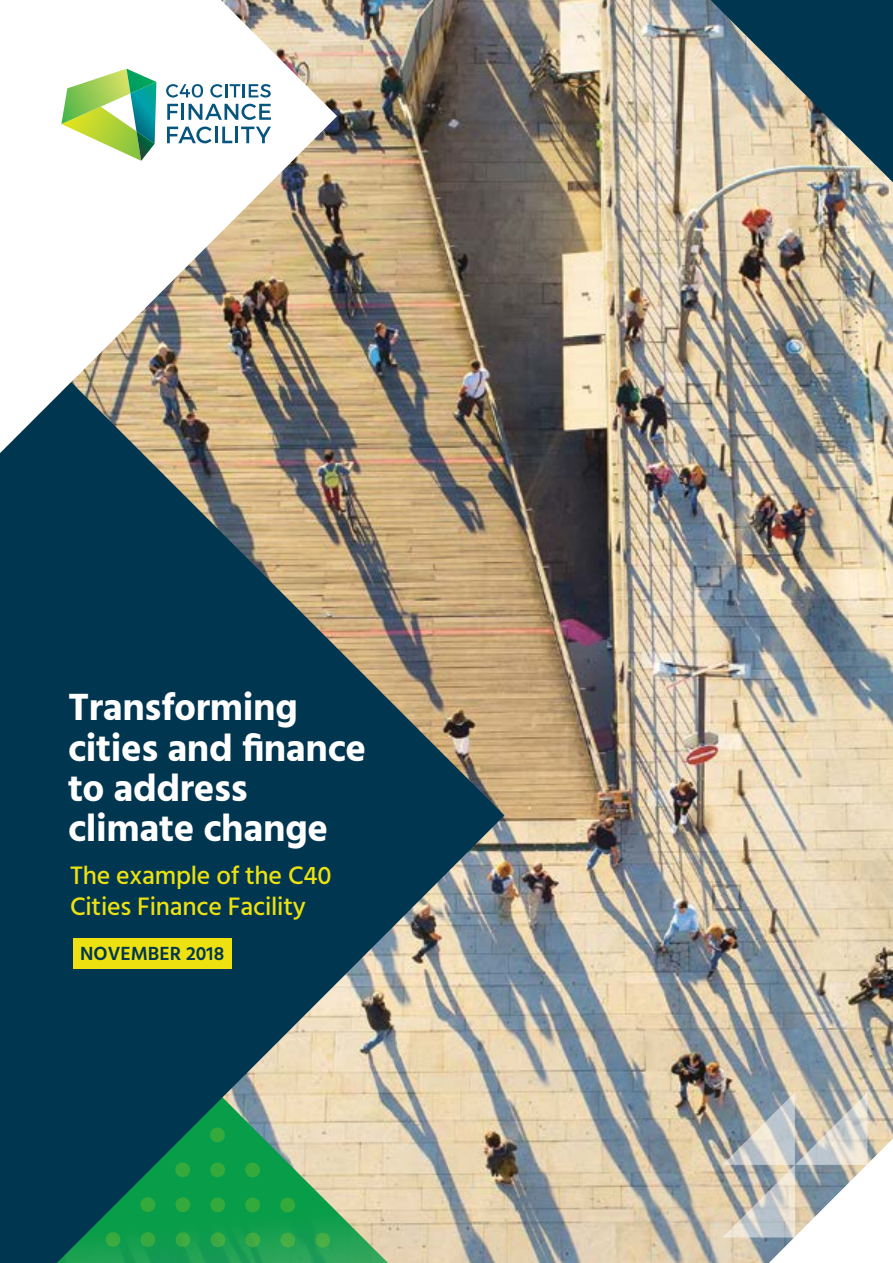
<style>
.page{position:relative;width:893px;height:1263px;background:#fff}
.page>*{position:absolute;margin:0;border:0;box-sizing:border-box;transform-origin:0 0}
.t1{font:700 38.85px/40.3px "Hind";letter-spacing:-.01em;color:#fff}
.t2{font:500 25.95px/30.8px "Hind";letter-spacing:-.01em;color:#ede110}
.t3{font:600 19.5px "Hind";color:#003650}
</style>
<div class="page">
<img style="left:337px;top:0;width:556px;height:1263px">
<svg style="left:710px;top:0;width:183px;height:182px;background:#62797c"></svg>
<img style="left:71px;top:0;width:266px;height:382px">
<svg style="left:61px;top:69px;width:95px;height:92px"></svg>
<img style="left:126px;top:69px;width:30px;height:24px">
<svg style="left:166px;top:84px;width:37px;height:14px"></svg>
<svg style="left:210px;top:84px;width:61px;height:14px"></svg>
<svg style="left:167px;top:127px;width:44px;height:16px"></svg>
<hr style="left:215px;top:126px;width:3px;height:17px;background:#06557e">
<svg style="left:222px;top:127px;width:10px;height:16px"></svg>
<hr style="left:235px;top:127px;width:3px;height:16px;background:#06557e">
<svg style="left:241px;top:127px;width:30px;height:16px"></svg>
<svg style="left:167px;top:104px;width:11px;height:16px"></svg>
<hr style="left:181px;top:104px;width:3px;height:16px;background:#06557e">
<svg style="left:189px;top:104px;width:82px;height:16px"></svg>
<img style="left:0;top:382px;width:504px;height:881px">
<svg style="left:722px;top:1092px;width:171px;height:171px"></svg>
<div style="left:73px;top:939px;width:158px;height:30px;background:#ede110"></div>
<p class="t1" style="left:68px;top:686px;width:300px">Transforming cities and finance to address climate change</p>
<p class="t2" style="left:70px;top:861px;width:263px">The example of the C40<br>Cities Finance Facility</p>
<p class="t3" style="left:80px;top:940px;width:146px">NOVEMBER 2018</p>
</div>
